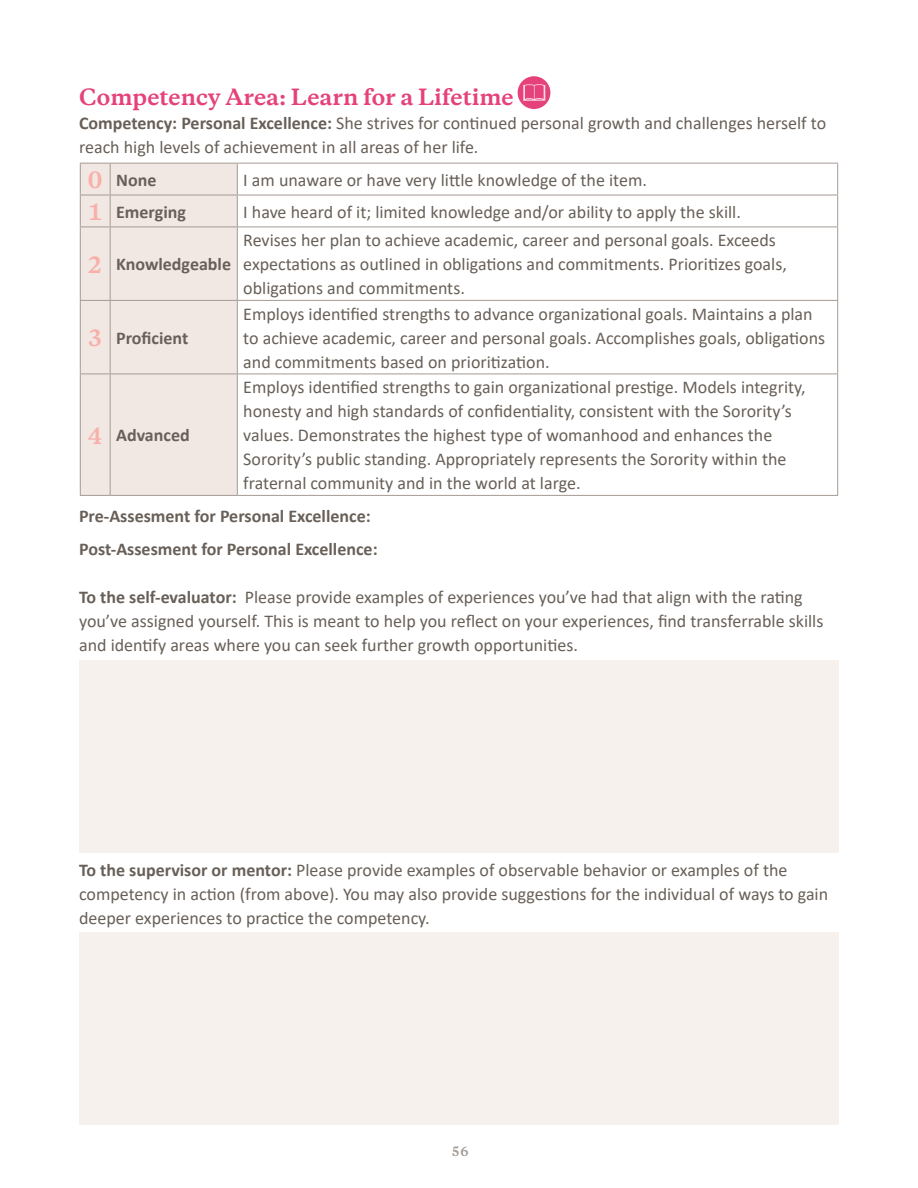
<style>
.page{position:relative;width:918px;height:1188px;background:#fff}
.page>*{position:absolute;margin:0;border:0;box-sizing:border-box;transform-origin:0 0}
.t1{font:700 21px "Copernicus";color:#e5427b}
.t2{font:18px/24px "Calibri";color:#686058}
.t3{font:700 18px/33px "Calibri";color:#686058}
.t4{font:700 12px "Copernicus";color:#a69b95}
.s1{font-weight:700}
.s2{font-family:"Copernicus";font-size:21px;color:#f8b1aa}
</style>
<div class="page">
<div style="left:518px;top:76px;width:32px;height:33px;background:#e5427b;border-radius:50%"></div>
<svg style="left:523px;top:84px;width:22px;height:17px"></svg>
<div style="left:81px;top:164px;width:156px;height:331px;background:#f1e8e3"></div>
<hr style="left:80px;top:163px;width:30px;height:1px;background:#a69b95">
<hr style="left:80px;top:164px;width:1px;height:31px;background:#a69b95">
<hr style="left:110px;top:163px;width:127px;height:1px;background:#a69b95">
<hr style="left:110px;top:164px;width:1px;height:31px;background:#a69b95">
<hr style="left:237px;top:163px;width:601px;height:1px;background:#a69b95">
<hr style="left:237px;top:164px;width:1px;height:31px;background:#a69b95">
<hr style="left:837px;top:164px;width:1px;height:31px;background:#a69b95">
<hr style="left:80px;top:195px;width:30px;height:1px;background:#a69b95">
<hr style="left:80px;top:195px;width:1px;height:32px;background:#a69b95">
<hr style="left:110px;top:195px;width:127px;height:1px;background:#a69b95">
<hr style="left:110px;top:195px;width:1px;height:32px;background:#a69b95">
<hr style="left:237px;top:195px;width:601px;height:1px;background:#a69b95">
<hr style="left:237px;top:195px;width:1px;height:32px;background:#a69b95">
<hr style="left:837px;top:195px;width:1px;height:32px;background:#a69b95">
<hr style="left:80px;top:227px;width:30px;height:1px;background:#a69b95">
<hr style="left:80px;top:227px;width:1px;height:73px;background:#a69b95">
<hr style="left:110px;top:227px;width:127px;height:1px;background:#a69b95">
<hr style="left:110px;top:227px;width:1px;height:73px;background:#a69b95">
<hr style="left:237px;top:227px;width:601px;height:1px;background:#a69b95">
<hr style="left:237px;top:227px;width:1px;height:73px;background:#a69b95">
<hr style="left:837px;top:227px;width:1px;height:73px;background:#a69b95">
<hr style="left:80px;top:300px;width:30px;height:1px;background:#a69b95">
<hr style="left:80px;top:301px;width:1px;height:73px;background:#a69b95">
<hr style="left:110px;top:300px;width:127px;height:1px;background:#a69b95">
<hr style="left:110px;top:301px;width:1px;height:73px;background:#a69b95">
<hr style="left:237px;top:300px;width:601px;height:1px;background:#a69b95">
<hr style="left:237px;top:301px;width:1px;height:73px;background:#a69b95">
<hr style="left:837px;top:301px;width:1px;height:73px;background:#a69b95">
<hr style="left:80px;top:374px;width:30px;height:1px;background:#a69b95">
<hr style="left:80px;top:374px;width:1px;height:121px;background:#a69b95">
<hr style="left:110px;top:374px;width:127px;height:1px;background:#a69b95">
<hr style="left:110px;top:374px;width:1px;height:121px;background:#a69b95">
<hr style="left:237px;top:374px;width:601px;height:1px;background:#a69b95">
<hr style="left:237px;top:374px;width:1px;height:121px;background:#a69b95">
<hr style="left:837px;top:374px;width:1px;height:121px;background:#a69b95">
<hr style="left:80px;top:495px;width:30px;height:1px;background:#a69b95">
<hr style="left:110px;top:495px;width:127px;height:1px;background:#a69b95">
<hr style="left:237px;top:495px;width:601px;height:1px;background:#a69b95">
<div style="left:79px;top:660px;width:760px;height:193px;background:#f7f1ee"></div>
<div style="left:79px;top:932px;width:760px;height:193px;background:#f7f1ee"></div>
<p class="t1" style="left:79px;top:83px;width:436px">Competency Area: Learn for a Lifetime</p>
<p class="t2" style="left:79px;top:110px;width:749px"><span class="s1">Competency: Personal Excellence:</span> She strives for continued personal growth and challenges herself to reach high levels of achievement in all areas of her life.</p>
<p class="t3" style="left:88px;top:163px;width:70px"><span class="s2">0</span> None</p>
<p class="t2" style="left:243px;top:167px;width:405px">I am unaware or have very little knowledge of the item.</p>
<p class="t3" style="left:88px;top:195px;width:100px"><span class="s2">1</span> Emerging</p>
<p class="t2" style="left:243px;top:199px;width:499px">I have heard of it; limited knowledge and/or ability to apply the skill.</p>
<p class="t3" style="left:88px;top:248px;width:145px"><span class="s2">2</span> Knowledgeable</p>
<p class="t2" style="left:243px;top:228px;width:545px">Revises her plan to achieve academic, career and personal goals. Exceeds expectations as outlined in obligations and commitments. Prioritizes goals, obligations and commitments.</p>
<p class="t3" style="left:88px;top:321px;width:102px"><span class="s2">3</span> Proficient</p>
<p class="t3" style="left:88px;top:419px;width:103px"><span class="s2">4</span> Advanced</p>
<p class="t2" style="left:243px;top:301px;width:583px">Employs identified strengths to advance organizational goals. Maintains a plan to achieve academic, career and personal goals. Accomplishes goals, obligations and commitments based on prioritization.</p>
<p class="t2" style="left:243px;top:375px;width:564px">Employs identified strengths to gain organizational prestige. Models integrity, honesty and high standards of confidentiality, consistent with the Sorority’s values. Demonstrates the highest type of womanhood and enhances the Sorority’s public standing. Appropriately represents the Sorority within the fraternal community and in the world at large.</p>
<p class="t3" style="left:79px;top:499px;width:300px">Pre-Assesment for Personal Excellence:<br>Post-Assesment for Personal Excellence:</p>
<p class="t2" style="left:79px;top:584px;width:746px"><span class="s1">To the self-evaluator:</span> Please provide examples of experiences you’ve had that align with the rating you’ve assigned yourself. This is meant to help you reflect on your experiences, find transferrable skills and identify areas where you can seek further growth opportunities.</p>
<p class="t2" style="left:79px;top:857px;width:751px"><span class="s1">To the supervisor or mentor:</span> Please provide examples of observable behavior or examples of the competency in action (from above). You may also provide suggestions for the individual of ways to gain deeper experiences to practice the competency.</p>
<p class="t4" style="left:452px;top:1143px;width:18px">56</p>
</div>
